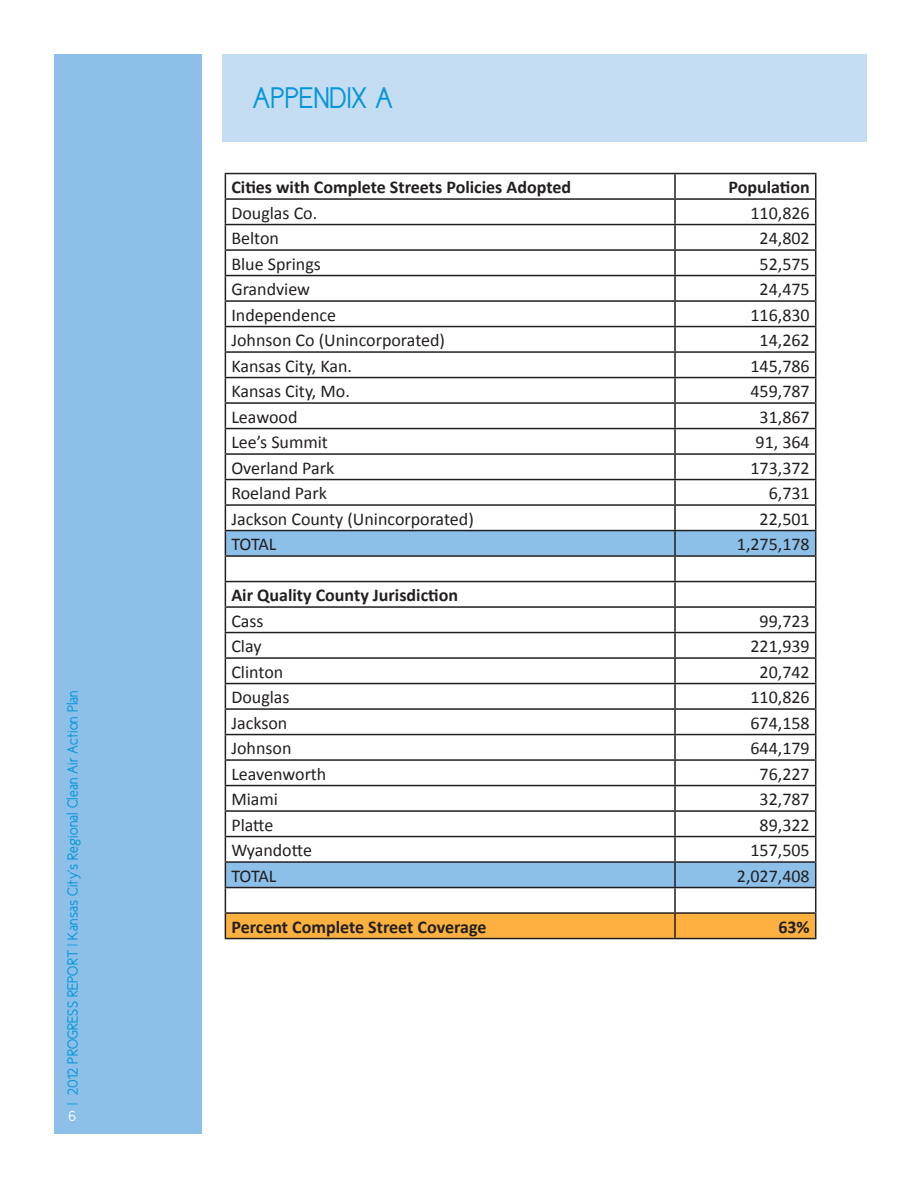
<style>
.page{position:relative;width:918px;height:1188px;background:#fff}
.page>*{position:absolute;margin:0;border:0;box-sizing:border-box;transform-origin:0 0}
.actionhed{font:30px "New Cicle Gordita";color:#0696d7}
.basic{font:18px "Calibri";color:#231f20}
.basic-2{font:700 18px "Calibri";color:#231f20}
.t1{font:15px "New Cicle Gordita";color:#0696d7}
.smallerhed{font:15px "New Cicle Gordita";color:#fff}
</style>
<div class="page">
<div style="left:54px;top:54px;width:148px;height:1080px;background:#8cc0e8"></div>
<div style="left:223px;top:54px;width:644px;height:87px;background:#c4ddf2"></div>
<hr style="left:225px;top:173px;width:450px;height:1px;background:#231f20">
<hr style="left:675px;top:173px;width:141px;height:1px;background:#231f20">
<svg style="left:225px;top:174px;width:591px;height:764px"></svg>
<hr style="left:225px;top:938px;width:450px;height:1px;background:#231f20">
<hr style="left:675px;top:938px;width:141px;height:1px;background:#231f20">
<p class="t1" style="left:65px;top:1105px;width:416px;rotate:-90deg">| 2012 PROGRESS REPORT | Kansas City’s Regional Clean Air Action Plan</p>
<p class="smallerhed" style="left:69px;top:1108px;width:9px">6</p>
<p class="actionhed" style="left:253px;top:82px;width:142px">APPENDIX A</p>
<p class="basic-2" style="left:231px;top:176px;width:341px">Cities with Complete Streets Policies Adopted</p>
<p class="basic-2" style="left:728px;top:176px;width:83px">Population</p>
<p class="basic" style="left:231px;top:201px;width:87px">Douglas Co.</p>
<p class="basic" style="left:751px;top:201px;width:61px">110,826</p>
<p class="basic" style="left:231px;top:227px;width:49px">Belton</p>
<p class="basic" style="left:760px;top:227px;width:52px">24,802</p>
<p class="basic" style="left:231px;top:252px;width:91px">Blue Springs</p>
<p class="basic" style="left:760px;top:252px;width:52px">52,575</p>
<p class="basic" style="left:231px;top:278px;width:80px">Grandview</p>
<p class="basic" style="left:760px;top:278px;width:52px">24,475</p>
<p class="basic" style="left:231px;top:303px;width:106px">Independence</p>
<p class="basic" style="left:751px;top:303px;width:61px">116,830</p>
<p class="basic" style="left:231px;top:329px;width:215px">Johnson Co (Unincorporated)</p>
<p class="basic" style="left:760px;top:329px;width:52px">14,262</p>
<p class="basic" style="left:231px;top:354px;width:122px">Kansas City, Kan.</p>
<p class="basic" style="left:751px;top:354px;width:61px">145,786</p>
<p class="basic" style="left:231px;top:380px;width:120px">Kansas City, Mo.</p>
<p class="basic" style="left:751px;top:380px;width:61px">459,787</p>
<p class="basic" style="left:231px;top:405px;width:68px">Leawood</p>
<p class="basic" style="left:760px;top:405px;width:52px">31,867</p>
<p class="basic" style="left:231px;top:431px;width:98px">Lee’s Summit</p>
<p class="basic" style="left:756px;top:431px;width:56px">91, 364</p>
<p class="basic" style="left:231px;top:456px;width:104px">Overland Park</p>
<p class="basic" style="left:751px;top:456px;width:61px">173,372</p>
<p class="basic" style="left:231px;top:482px;width:97px">Roeland Park</p>
<p class="basic" style="left:769px;top:482px;width:43px">6,731</p>
<p class="basic" style="left:231px;top:507px;width:244px">Jackson County (Unincorporated)</p>
<p class="basic" style="left:760px;top:507px;width:52px">22,501</p>
<p class="basic" style="left:231px;top:533px;width:47px">TOTAL</p>
<p class="basic" style="left:737px;top:533px;width:74px">1,275,178</p>
<p class="basic-2" style="left:231px;top:584px;width:228px">Air Quality County Jurisdiction</p>
<p class="basic" style="left:231px;top:609px;width:34px">Cass</p>
<p class="basic" style="left:760px;top:609px;width:52px">99,723</p>
<p class="basic" style="left:231px;top:635px;width:32px">Clay</p>
<p class="basic" style="left:751px;top:635px;width:61px">221,939</p>
<p class="basic" style="left:231px;top:660px;width:53px">Clinton</p>
<p class="basic" style="left:760px;top:660px;width:52px">20,742</p>
<p class="basic" style="left:231px;top:686px;width:60px">Douglas</p>
<p class="basic" style="left:751px;top:686px;width:61px">110,826</p>
<p class="basic" style="left:231px;top:711px;width:57px">Jackson</p>
<p class="basic" style="left:751px;top:711px;width:61px">674,158</p>
<p class="basic" style="left:231px;top:737px;width:62px">Johnson</p>
<p class="basic" style="left:751px;top:737px;width:61px">644,179</p>
<p class="basic" style="left:231px;top:762px;width:97px">Leavenworth</p>
<p class="basic" style="left:760px;top:762px;width:52px">76,227</p>
<p class="basic" style="left:231px;top:788px;width:48px">Miami</p>
<p class="basic" style="left:760px;top:788px;width:52px">32,787</p>
<p class="basic" style="left:231px;top:813px;width:44px">Platte</p>
<p class="basic" style="left:760px;top:813px;width:52px">89,322</p>
<p class="basic" style="left:231px;top:839px;width:82px">Wyandotte</p>
<p class="basic" style="left:751px;top:839px;width:61px">157,505</p>
<p class="basic" style="left:231px;top:864px;width:47px">TOTAL</p>
<p class="basic" style="left:737px;top:864px;width:74px">2,027,408</p>
<p class="basic-2" style="left:231px;top:915px;width:257px">Percent Complete Street Coverage</p>
<p class="basic-2" style="left:778px;top:915px;width:33px">63%</p>
</div>
